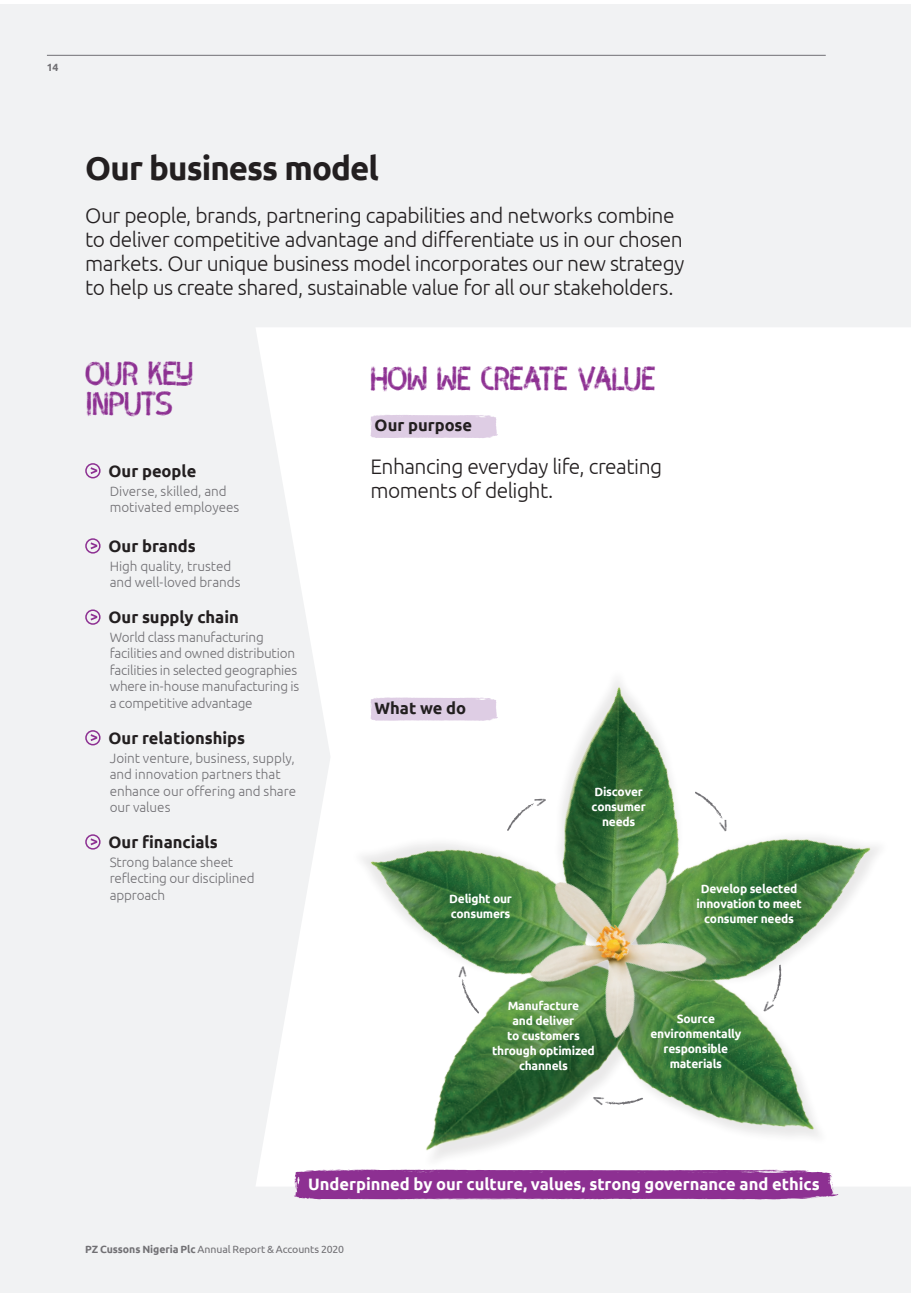
<style>
.page{position:relative;width:911px;height:1296px;background:#fff}
.page>*{position:absolute;margin:0;border:0;box-sizing:border-box;transform-origin:0 0}
.t1{font:700 33px "Ubuntu";letter-spacing:-.03em;color:#231f20}
.t2{font:27px/30px "BRUX";letter-spacing:-.025em;color:#8d3092}
.t3{font:300 21px/24px "Ubuntu";letter-spacing:-.025em;color:#231f20}
.t4{font:700 16.5px "Ubuntu";color:#231f20}
.t5{font:700 16.5px "Ubuntu";color:#fff}
.t6{font:300 13.5px/16.5px "Ubuntu";letter-spacing:-.005em;color:#717074}
.t7{font:700 12px/15px "Ubuntu";letter-spacing:-.02em;color:#fff;text-align:center}
.t8{font:12px "BRUX";color:#717074}
.t9{font:10.5px "Ubuntu";letter-spacing:-.01em;color:#717074}
.t10{font:700 10.5px "Ubuntu";color:#717074}
.s1{font-weight:700}
</style>
<div class="page">
<div style="left:0;top:4px;width:910px;height:1288px;background:#f1f2f3"></div>
<svg style="left:256px;top:328px;width:654px;height:858px;fill:#fff"></svg>
<img style="left:336px;top:798px;width:170px;height:211px">
<img style="left:543px;top:659px;width:145px;height:140px">
<img style="left:662px;top:1020px;width:188px;height:139px">
<img style="left:394px;top:960px;width:268px;height:209px">
<img style="left:608px;top:795px;width:290px;height:225px">
<svg style="left:90px;top:467px;width:7px;height:7px"></svg>
<div style="left:85px;top:463px;width:15px;height:15px;border:2px solid #8d3092;border-radius:50%"></div>
<svg style="left:90px;top:542px;width:7px;height:7px"></svg>
<div style="left:85px;top:538px;width:15px;height:15px;border:2px solid #8d3092;border-radius:50%"></div>
<svg style="left:90px;top:613px;width:7px;height:7px"></svg>
<div style="left:85px;top:609px;width:15px;height:16px;border:2px solid #8d3092;border-radius:50%"></div>
<svg style="left:90px;top:734px;width:7px;height:7px"></svg>
<div style="left:85px;top:730px;width:15px;height:15px;border:2px solid #8d3092;border-radius:50%"></div>
<svg style="left:90px;top:838px;width:7px;height:7px"></svg>
<div style="left:85px;top:834px;width:15px;height:15px;border:2px solid #8d3092;border-radius:50%"></div>
<svg style="left:370px;top:415px;width:128px;height:23px;background:#dfcfe5"></svg>
<svg style="left:370px;top:697px;width:128px;height:24px;background:#e0d1e6"></svg>
<img style="left:474px;top:799px;width:285px;height:286px">
<svg style="left:461px;top:979px;width:18px;height:34px"></svg>
<svg style="left:293px;top:1169px;width:545px;height:30px;background:#943e99"></svg>
<hr style="left:47px;top:55px;width:778px;height:1px;background:#717074">
<svg style="left:761px;top:964px;width:20px;height:50px"></svg>
<svg style="left:506px;top:795px;width:41px;height:35px"></svg>
<svg style="left:694px;top:791px;width:35px;height:41px"></svg>
<svg style="left:592px;top:1093px;width:51px;height:11px"></svg>
<p class="t10" style="left:47px;top:61px;width:13px">14</p>
<h1 class="t1" style="left:85px;top:148px;width:295px">Our business model</h1>
<p class="t3" style="left:85px;top:203px;width:600px">Our people, brands, partnering capabilities and networks combine to deliver competitive advantage and differentiate us in our chosen markets. Our unique business model incorporates our new strategy to help us create shared, sustainable value for all our stakeholders.</p>
<h2 class="t2" style="left:85px;top:356px;width:109px">OUR KEY<br>INPUTS</h2>
<p class="t4" style="left:108px;top:461px;width:89px">Our people</p>
<p class="t6" style="left:110px;top:482px;width:131px">Diverse, skilled, and motivated employees</p>
<p class="t4" style="left:108px;top:536px;width:89px">Our brands</p>
<p class="t6" style="left:110px;top:557px;width:132px">High quality, trusted and well‑loved brands</p>
<p class="t4" style="left:108px;top:607px;width:132px">Our supply chain</p>
<p class="t6" style="left:110px;top:628px;width:191px">World class manufacturing facilities and owned distribution facilities in selected geographies where in-house manufacturing is a competitive advantage</p>
<p class="t4" style="left:108px;top:728px;width:138px">Our relationships</p>
<p class="t6" style="left:110px;top:749px;width:188px">Joint venture, business, supply, and innovation partners that enhance our offering and share our values</p>
<p class="t4" style="left:108px;top:832px;width:111px">Our financials</p>
<p class="t6" style="left:110px;top:853px;width:146px">Strong balance sheet reflecting our disciplined approach</p>
<h2 class="t2" style="left:370px;top:361px;width:286px">HOW WE CREATE VALUE</h2>
<p class="t4" style="left:374px;top:415px;width:99px">Our purpose</p>
<h3 class="t3" style="left:370px;top:453px;width:293px">Enhancing everyday life, creating moments of delight.</h3>
<p class="t4" style="left:374px;top:698px;width:93px">What we do</p>
<p class="t7" style="left:591px;top:783px;width:56px">Discover consumer needs</p>
<p class="t7" style="left:449px;top:891px;width:64px;text-align:left">Delight our consumers</p>
<p class="t7" style="left:696px;top:881px;width:107px">Develop selected innovation to meet consumer needs</p>
<p class="t8" style="left:466px;top:980px;width:10px;rotate:-180deg">V</p>
<p class="t7" style="left:492px;top:998px;width:104px">Manufacture<br>and deliver<br>to customers through optimized channels</p>
<p class="t7" style="left:650px;top:1011px;width:92px">Source environmentally responsible materials</p>
<p class="t5" style="left:308px;top:1174px;width:513px">Underpinned by our culture, values, strong governance and ethics</p>
<p class="t9" style="left:85px;top:1243px;width:260px"><span class="s1">PZ Cussons Nigeria Plc</span> Annual Report &amp; Accounts 2020</p>
</div>
